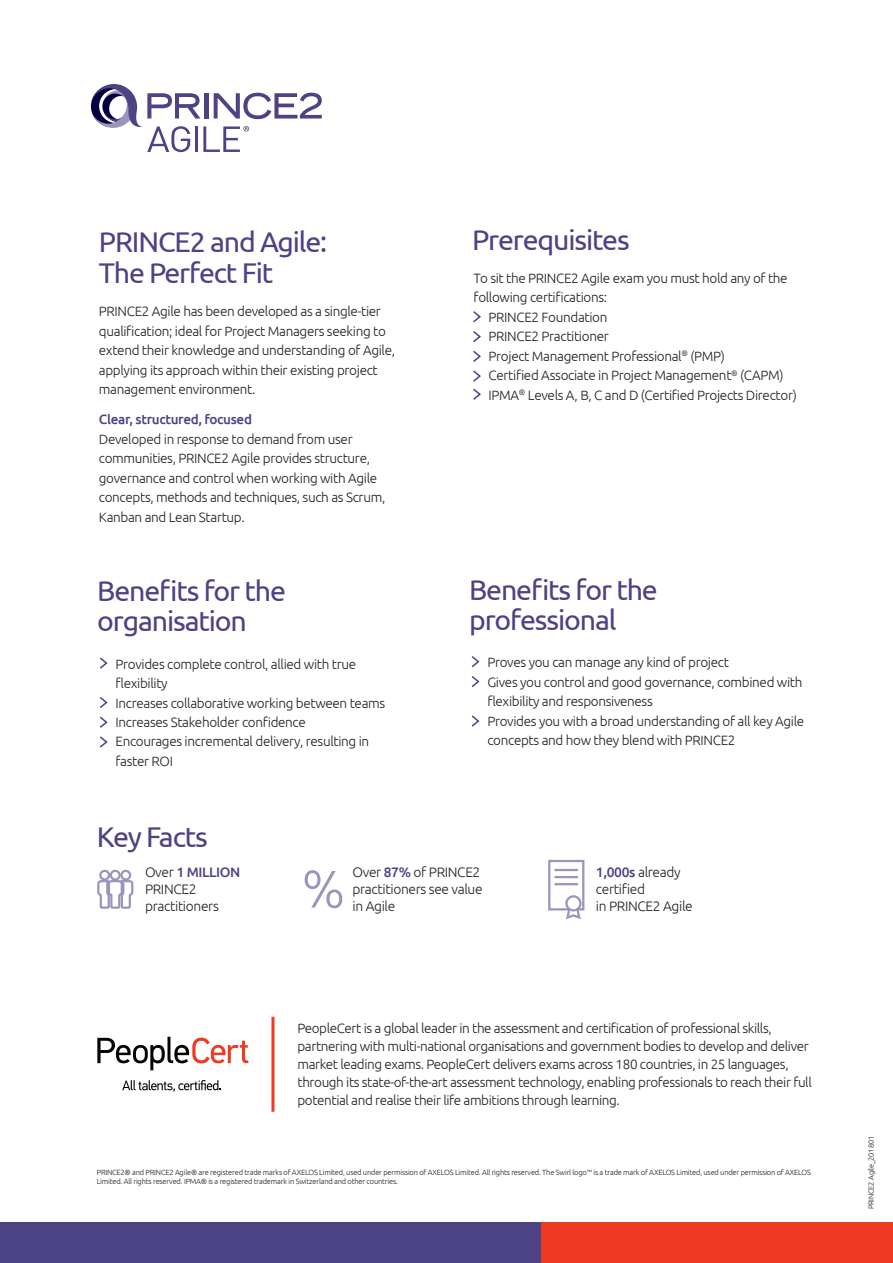
<style>
.page{position:relative;width:893px;height:1263px;background:#fff}
.page>*{position:absolute;margin:0;border:0;box-sizing:border-box;transform-origin:0 0}
.t1{font:28.5px/30px "Ubuntu";letter-spacing:-.04em;color:#4b4384}
.t2{font:300 13.8px/16.8px "Ubuntu";letter-spacing:-.025em;color:#231f20}
.t3{font:300 13.5px/19.5px "Ubuntu";letter-spacing:-.025em;color:#231f20}
.t4{font:500 13.5px "Ubuntu";letter-spacing:-.025em;color:#4b4384}
.t5{font:300 7.5px/9px "Ubuntu";letter-spacing:-.025em;color:#231f20}
.s1{font-weight:500;color:#4b4384}
</style>
<div class="page">
<svg style="left:97px;top:1037px;width:151px;height:33px"></svg>
<svg style="left:122px;top:1080px;width:99px;height:12px"></svg>
<div style="left:0;top:1222px;width:553px;height:41px;background:#4b4384"></div>
<div style="left:541px;top:1222px;width:352px;height:41px;background:#ef3922"></div>
<svg style="left:90px;top:84px;width:232px;height:68px"></svg>
<svg style="left:471px;top:656px;width:9px;height:32px"></svg>
<svg style="left:471px;top:715px;width:9px;height:12px"></svg>
<svg style="left:100px;top:657px;width:8px;height:12px"></svg>
<svg style="left:100px;top:736px;width:8px;height:12px"></svg>
<svg style="left:100px;top:697px;width:8px;height:31px"></svg>
<svg style="left:473px;top:311px;width:8px;height:89px"></svg>
<svg style="left:97px;top:878px;width:37px;height:31px"></svg>
<div style="left:99px;top:870px;width:11px;height:11px;border:2px solid #9b94bb;border-radius:50%"></div>
<div style="left:120px;top:870px;width:11px;height:11px;border:2px solid #9b94bb;border-radius:50%"></div>
<div style="left:110px;top:870px;width:11px;height:11px;border:2px solid #9b94bb;border-radius:50%"></div>
<svg style="left:305px;top:870px;width:37px;height:38px"></svg>
<div style="left:548px;top:860px;width:36px;height:50px;border:2px solid #9b94bb"></div>
<svg style="left:564px;top:906px;width:18px;height:13px"></svg>
<svg style="left:566px;top:896px;width:14px;height:14px"></svg>
<div style="left:565px;top:895px;width:17px;height:16px;border:2px solid #9b94bb;border-radius:50%"></div>
<hr style="left:554px;top:869px;width:24px;height:2px;background:#9b94bb">
<hr style="left:554px;top:876px;width:24px;height:2px;background:#9b94bb">
<hr style="left:554px;top:883px;width:24px;height:2px;background:#9b94bb">
<hr style="left:271px;top:1017px;width:3px;height:95px;background:#ef3922">
<h1 class="t1" style="left:99px;top:225px;width:230px;line-height:31.5px">PRINCE2 and Agile:<br>The Perfect Fit</h1>
<p class="t3" style="left:99px;top:301px;width:298px">PRINCE2 Agile has been developed as a single-tier qualification; ideal for Project Managers seeking to extend their knowledge and understanding of Agile, applying its approach within their existing project management environment.</p>
<p class="t4" style="left:99px;top:411px;width:155px">Clear, structured, focused</p>
<p class="t3" style="left:99px;top:429px;width:288px">Developed in response to demand from user communities, PRINCE2 Agile provides structure, governance and control when working with Agile concepts, methods and techniques, such as Scrum, Kanban and Lean Startup.</p>
<h1 class="t1" style="left:97px;top:575px;width:190px">Benefits for the organisation</h1>
<p class="t3" style="left:116px;top:654px;width:271px">Provides complete control, allied with true flexibility<br>Increases collaborative working between teams Increases Stakeholder confidence<br>Encourages incremental delivery, resulting in faster ROI</p>
<h1 class="t1" style="left:472px;top:224px;width:159px">Prerequisites</h1>
<p class="t3" style="left:474px;top:268px;width:316px">To sit the PRINCE2 Agile exam you must hold any of the</p>
<p class="t3" style="left:474px;top:287px;width:135px">following certifications:</p>
<p class="t3" style="left:489px;top:307px;width:120px">PRINCE2 Foundation</p>
<p class="t3" style="left:489px;top:326px;width:122px">PRINCE2 Practitioner</p>
<p class="t3" style="left:489px;top:346px;width:238px">Project Management Professional<sup>®</sup> (PMP)</p>
<p class="t3" style="left:489px;top:365px;width:296px">Certified Associate in Project Management<sup>®</sup> (CAPM)</p>
<p class="t3" style="left:489px;top:385px;width:310px">IPMA<sup>®</sup> Levels A, B, C and D (Certified Projects Director)</p>
<h1 class="t1" style="left:469px;top:574px;width:190px">Benefits for the professional</h1>
<p class="t3" style="left:487px;top:652px;width:318px">Proves you can manage any kind of project<br>Gives you control and good governance, combined with flexibility and responsiveness<br>Provides you with a broad understanding of all key Agile concepts and how they blend with PRINCE2</p>
<h1 class="t1" style="left:97px;top:820px;width:113px">Key Facts</h1>
<p class="t2" style="left:145px;top:863px;width:97px">Over <span class="s1">1 MILLION<br></span>PRINCE2 practitioners</p>
<p class="t2" style="left:352px;top:863px;width:132px">Over <span class="s1">87%</span> of PRINCE2 practitioners see value in Agile</p>
<p class="t2" style="left:596px;top:863px;width:98px"><span class="s1">1,000s</span> already certified<br>in PRINCE2 Agile</p>
<p class="t3" style="left:297px;top:1019px;width:516px;line-height:18px">PeopleCert is a global leader in the assessment and certification of professional skills, partnering with multi-national organisations and government bodies to develop and deliver market leading exams. PeopleCert delivers exams across 180 countries, in 25 languages, through its state-of-the-art assessment technology, enabling professionals to reach their full potential and realise their life ambitions through learning.</p>
<p class="t5" style="left:97px;top:1168px;width:716px">PRINCE2® and PRINCE2 Agile® are registered trade marks of AXELOS Limited, used under permission of AXELOS Limited. All rights reserved. The Swirl logo™ is a trade mark of AXELOS Limited, used under permission of AXELOS<br>Limited. All rights reserved. IPMA® is a registered trademark in Switzerland and other countries.</p>
<p class="t5" style="left:866px;top:1209px;width:75px;rotate:-90deg">PRINCE2 Agile_201801</p>
</div>
